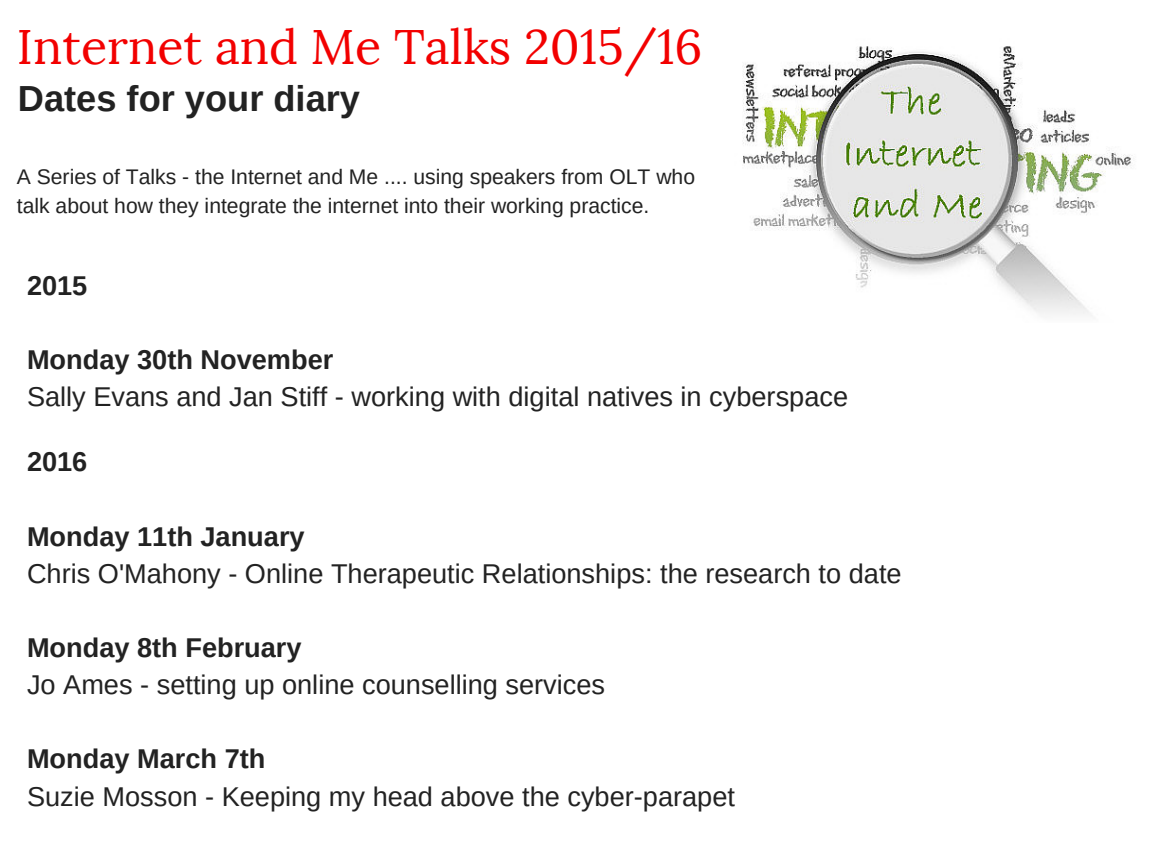
<style>
.page{position:relative;width:1152px;height:863px;background:#fff}
.page>*{position:absolute;margin:0;border:0;box-sizing:border-box;transform-origin:0 0}
.t1{font:48.3px "Lora";color:#f20000}
.t2{font:700 36.3px "Arimo";color:#222}
.t3{font:27.15px "Arimo";color:#222}
.t4{font:700 27.15px "Arimo";color:#222}
.t5{font:21.15px/29.2px "Arimo";color:#222}
</style>
<div class="page">
<img style="left:742px;top:46px;width:391px;height:270px">
<h1 class="t1" style="left:17px;top:18px;width:687px">Internet and Me Talks 2015/16</h1>
<h2 class="t2" style="left:18px;top:78px;width:344px">Dates for your diary</h2>
<p class="t5" style="left:17px;top:162px;width:680px">A Series of Talks - the Internet and Me .... using speakers from OLT who talk about how they integrate the internet into their working practice.</p>
<p class="t4" style="left:27px;top:270px;width:62px">2015</p>
<p class="t4" style="left:27px;top:344px;width:308px">Monday 30th November</p>
<p class="t3" style="left:27px;top:381px;width:823px">Sally Evans and Jan Stiff - working with digital natives in cyberspace</p>
<p class="t4" style="left:27px;top:446px;width:62px">2016</p>
<p class="t4" style="left:27px;top:521px;width:279px">Monday 11th January</p>
<p class="t3" style="left:27px;top:558px;width:876px">Chris O'Mahony - Online Therapeutic Relationships: the research to date</p>
<p class="t4" style="left:27px;top:632px;width:276px">Monday 8th February</p>
<p class="t3" style="left:27px;top:669px;width:580px">Jo Ames - setting up online counselling services</p>
<p class="t4" style="left:27px;top:743px;width:240px">Monday March 7th</p>
<p class="t3" style="left:27px;top:781px;width:710px">Suzie Mosson - Keeping my head above the cyber-parapet</p>
</div>
